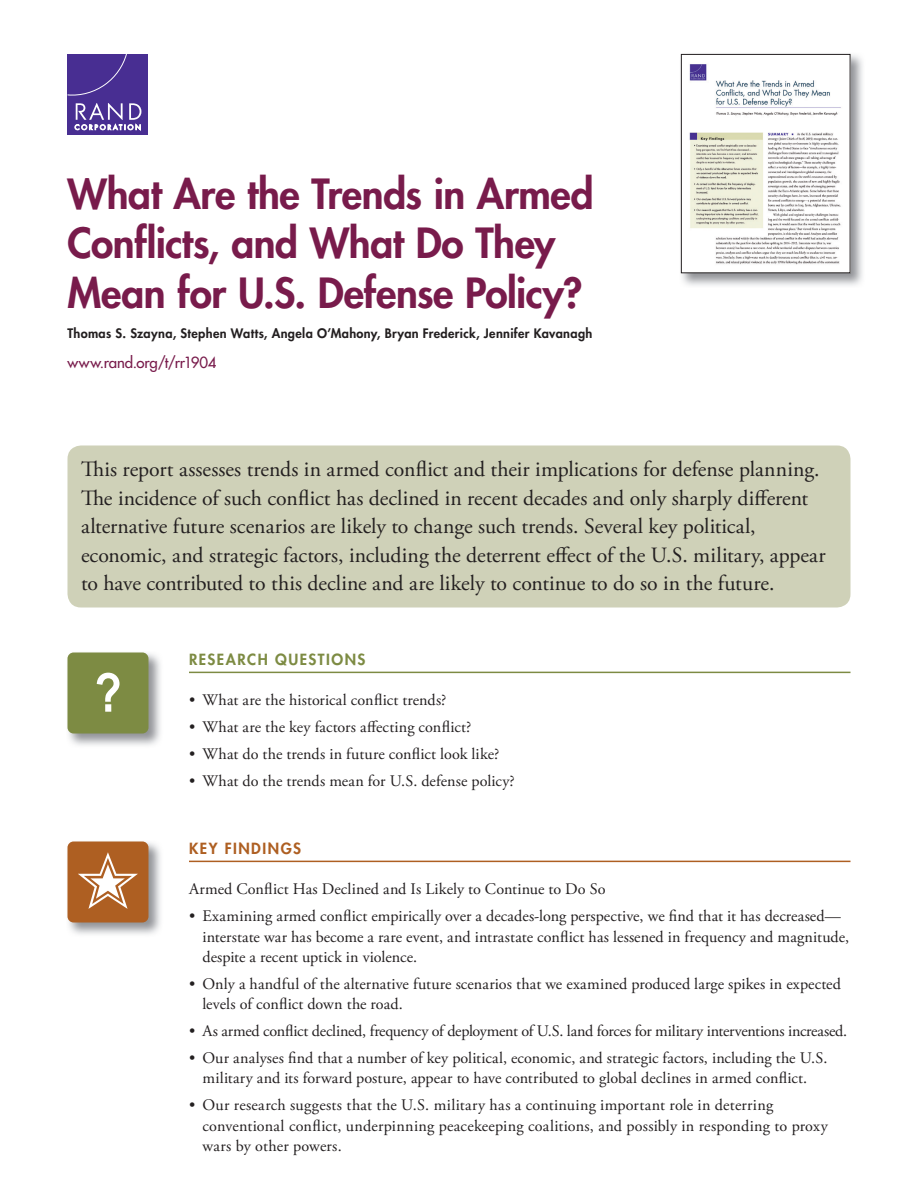
<style>
.page{position:relative;width:918px;height:1188px;background:#fff}
.page>*{position:absolute;margin:0;border:0;box-sizing:border-box;transform-origin:0 0}
.t1{font:700 54px "Arial Narrow";color:#fff}
.t2{font:800 40.5px/49.5px "Futura Std";letter-spacing:-.01em;color:#781b4b}
.t3{font:21.75px/28.5px "Adobe Garamond Pro";color:#231f20}
.t4{font:16.2px/20.2px "Adobe Garamond Pro";letter-spacing:.005em;color:#231f20}
.t5{font:16.2px "Adobe Garamond Pro";letter-spacing:-.02em;color:#231f20}
.t6{font:500 15px "Futura Std";letter-spacing:-.005em;color:#781b4b}
.t7{font:800 15px "Futura Std";letter-spacing:.1em;color:#7d8b43}
.t8{font:800 15px "Futura Std";letter-spacing:.105em;color:#ae5f22}
.t9{font:800 12.75px "Futura Std";letter-spacing:.025em;color:#231f20}
</style>
<div class="page">
<div style="left:68px;top:446px;width:782px;height:162px;background:#cfd1b8;border-radius:14px"></div>
<img style="left:680px;top:53px;width:183px;height:233px">
<img style="left:683px;top:56px;width:165px;height:215px">
<div style="left:681px;top:54px;width:169px;height:219px;border:1px solid #231f20"></div>
<img style="left:68px;top:652px;width:93px;height:94px">
<div style="left:67px;top:652px;width:81px;height:82px;background:#7d8b43;border-radius:6px"></div>
<img style="left:67px;top:841px;width:94px;height:94px">
<div style="left:67px;top:842px;width:81px;height:80px;background:#ae5f22;border-radius:6px"></div>
<hr style="left:189px;top:672px;width:661px;height:1px;background:#7d8b43">
<hr style="left:189px;top:861px;width:661px;height:1px;background:#ae5f22">
<div style="left:68px;top:54px;width:80px;height:81px;background:#482e92"></div>
<svg style="left:68px;top:54px;width:59px;height:42px"></svg>
<svg style="left:75px;top:103px;width:66px;height:28px"></svg>
<h2 class="t2" style="left:68px;top:173px;width:528px">What Are the Trends in Armed<br>Conflicts, and What Do They<br>Mean for U.S. Defense Policy?</h2>
<p class="t9" style="left:68px;top:327px;width:526px">Thomas S. Szayna, Stephen Watts, Angela O’Mahony, Bryan Frederick, Jennifer Kavanagh</p>
<p class="t6" style="left:68px;top:355px;width:151px">www.rand.org/t/rr1904</p>
<p class="t3" style="left:81px;top:457px;width:746px">This report assesses trends in armed conflict and their implications for defense planning.<br>The incidence of such conflict has declined in recent decades and only sharply different alternative future scenarios are likely to change such trends. Several key political, economic, and strategic factors, including the deterrent effect of the U.S. military, appear to have contributed to this decline and are likely to continue to do so in the future.</p>
<h1 class="t1" style="left:94px;top:661px;width:29px">?</h1>
<p class="t7" style="left:189px;top:652px;width:178px">RESEARCH QUESTIONS</p>
<p class="t4" style="left:189px;top:692px;width:259px">• What are the historical conflict trends?</p>
<p class="t4" style="left:189px;top:719px;width:284px">• What are the key factors affecting conflict?</p>
<p class="t4" style="left:189px;top:746px;width:312px">• What do the trends in future conflict look like?</p>
<p class="t4" style="left:189px;top:773px;width:327px">• What do the trends mean for U.S. defense policy?</p>
<p class="t8" style="left:189px;top:841px;width:114px">KEY FINDINGS</p>
<p class="t4" style="left:189px;top:881px;width:418px">Armed Conflict Has Declined and Is Likely to Continue to Do So</p>
<p class="t4" style="left:202px;top:908px;width:648px;text-indent:-13px">• Examining armed conflict empirically over a decades-long perspective, we find that it has decreased— interstate war has become a rare event, and intrastate conflict has lessened in frequency and magnitude, despite a recent uptick in violence.</p>
<p class="t4" style="left:202px;top:975px;width:640px;text-indent:-13px">• Only a handful of the alternative future scenarios that we examined produced large spikes in expected levels of conflict down the road.</p>
<p class="t5" style="left:189px;top:1024px;width:660px">• As armed conflict declined, frequency of deployment of U.S. land forces for military interventions increased.</p>
<p class="t4" style="left:189px;top:1049px;width:640px;text-align:center">• Our analyses find that a number of key political, economic, and strategic factors, including the U.S. military and its forward posture, appear to have contributed to global declines in armed conflict.</p>
<p class="t4" style="left:202px;top:1097px;width:627px;text-indent:-13px">• Our research suggests that the U.S. military has a continuing important role in deterring conventional conflict, underpinning peacekeeping coalitions, and possibly in responding to proxy wars by other powers.</p>
</div>
